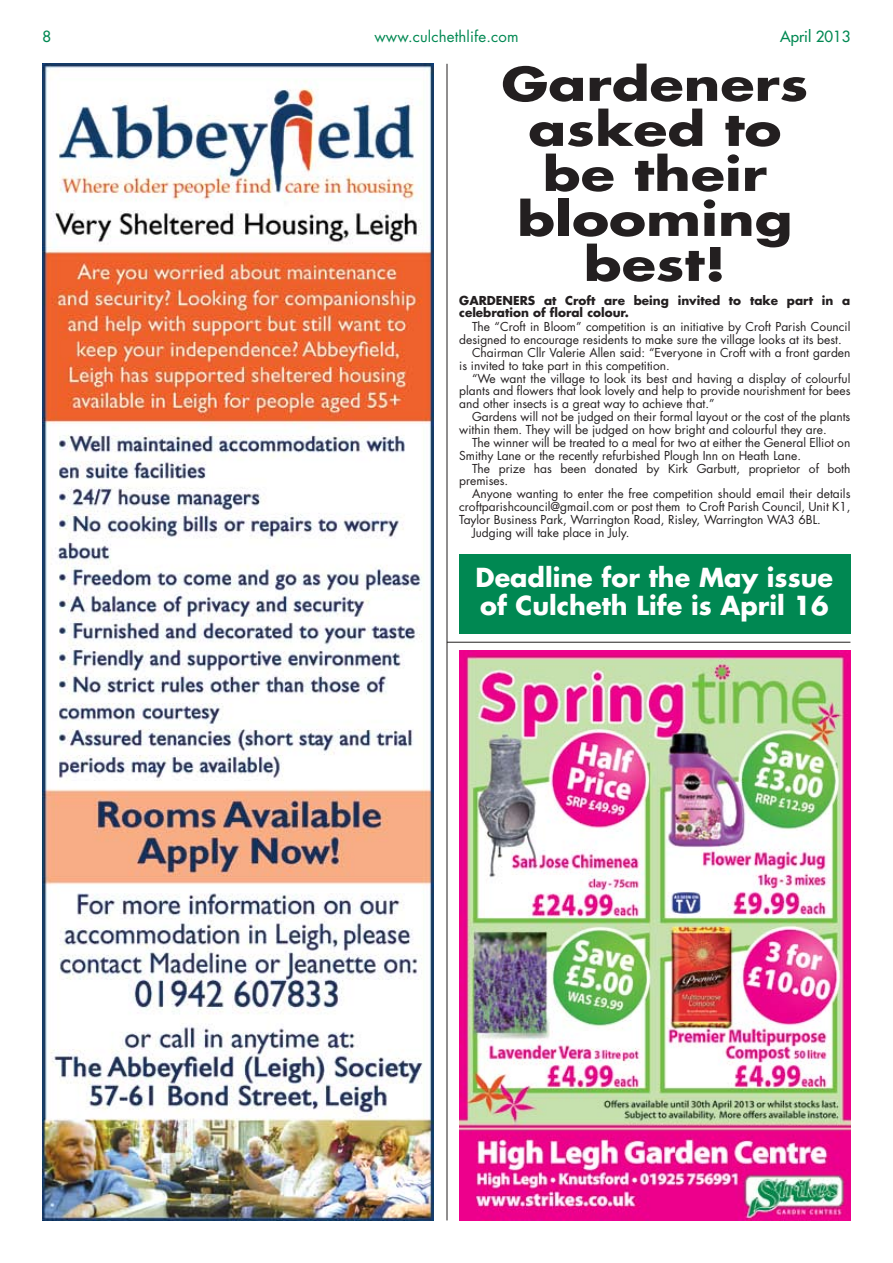
<style>
.page{position:relative;width:893px;height:1263px;background:#fff}
.page>*{position:absolute;margin:0;border:0;box-sizing:border-box;transform-origin:0 0}
.t1{font:700 45px/45px "Futura Std";color:#231f20;text-align:center;scale:1.24 1}
.t2{font:700 25.5px/28.5px "Futura Std";color:#fff}
.t3{font:15px "Futura Std";letter-spacing:.01em;color:#008852}
.t4{font:500 15px "Futura Std";color:#008852}
.t5{font:12px "Futura Std";color:#231f20}
.t6{font:700 12px/12px "Futura Std";color:#231f20}
</style>
<div class="page">
<img style="left:43px;top:64px;width:391px;height:1156px">
<img style="left:459px;top:651px;width:391px;height:569px">
<hr style="left:447px;top:642px;width:403px;height:1px;background:#231f20">
<hr style="left:447px;top:64px;width:1px;height:1156px;background:#231f20">
<div style="left:459px;top:554px;width:391px;height:80px;background:#008852"></div>
<p class="t4" style="left:43px;top:27px;width:10px">8</p>
<p class="t3" style="left:374px;top:27px;width:146px">www.culchethlife.com</p>
<p class="t4" style="left:780px;top:27px;width:72px">April 2013</p>
<h1 class="t1" style="left:501px;top:61px;width:249px">Gardeners asked to be their blooming best!</h1>
<p class="t6" style="left:459px;top:295px;width:393px">GARDENERS at Croft are being invited to take part in a celebration of floral colour.</p>
<p class="t5" style="left:472px;top:319px;width:380px">The “Croft in Bloom” competition is an initiative by Croft Parish Council</p>
<p class="t5" style="left:459px;top:332px;width:384px">designed to encourage residents to make sure the village looks at its best.</p>
<p class="t5" style="left:472px;top:345px;width:380px">Chairman Cllr Valerie Allen said: “Everyone in Croft with a front garden</p>
<p class="t5" style="left:459px;top:358px;width:212px">is invited to take part in this competition.</p>
<p class="t5" style="left:472px;top:370px;width:380px">“We want the village to look its best and having a display of colourful</p>
<p class="t5" style="left:459px;top:383px;width:393px">plants and flowers that look lovely and help to provide nourishment for bees</p>
<p class="t5" style="left:459px;top:396px;width:257px">and other insects is a great way to achieve that.”</p>
<p class="t5" style="left:472px;top:409px;width:380px">Gardens will not be judged on their formal layout or the cost of the plants</p>
<p class="t5" style="left:459px;top:422px;width:369px">within them. They will be judged on how bright and colourful they are.</p>
<p class="t5" style="left:472px;top:435px;width:380px">The winner will be treated to a meal for two at either the General Elliot on</p>
<p class="t5" style="left:459px;top:448px;width:343px">Smithy Lane or the recently refurbished Plough Inn on Heath Lane.</p>
<p class="t5" style="left:472px;top:460px;width:380px">The prize has been donated by Kirk Garbutt, proprietor of both</p>
<p class="t5" style="left:459px;top:473px;width:51px">premises.</p>
<p class="t5" style="left:472px;top:486px;width:380px">Anyone wanting to enter the free competition should email their details</p>
<p class="t5" style="left:459px;top:499px;width:393px">croftparishcouncil@gmail.com or post them to Croft Parish Council, Unit K1,</p>
<p class="t5" style="left:459px;top:512px;width:363px">Taylor Business Park, Warrington Road, Risley, Warrington WA3 6BL.</p>
<p class="t5" style="left:472px;top:525px;width:159px">Judging will take place in July.</p>
<h2 class="t2" style="left:475px;top:563px;width:359px">Deadline for the May issue of Culcheth Life is April 16</h2>
</div>
